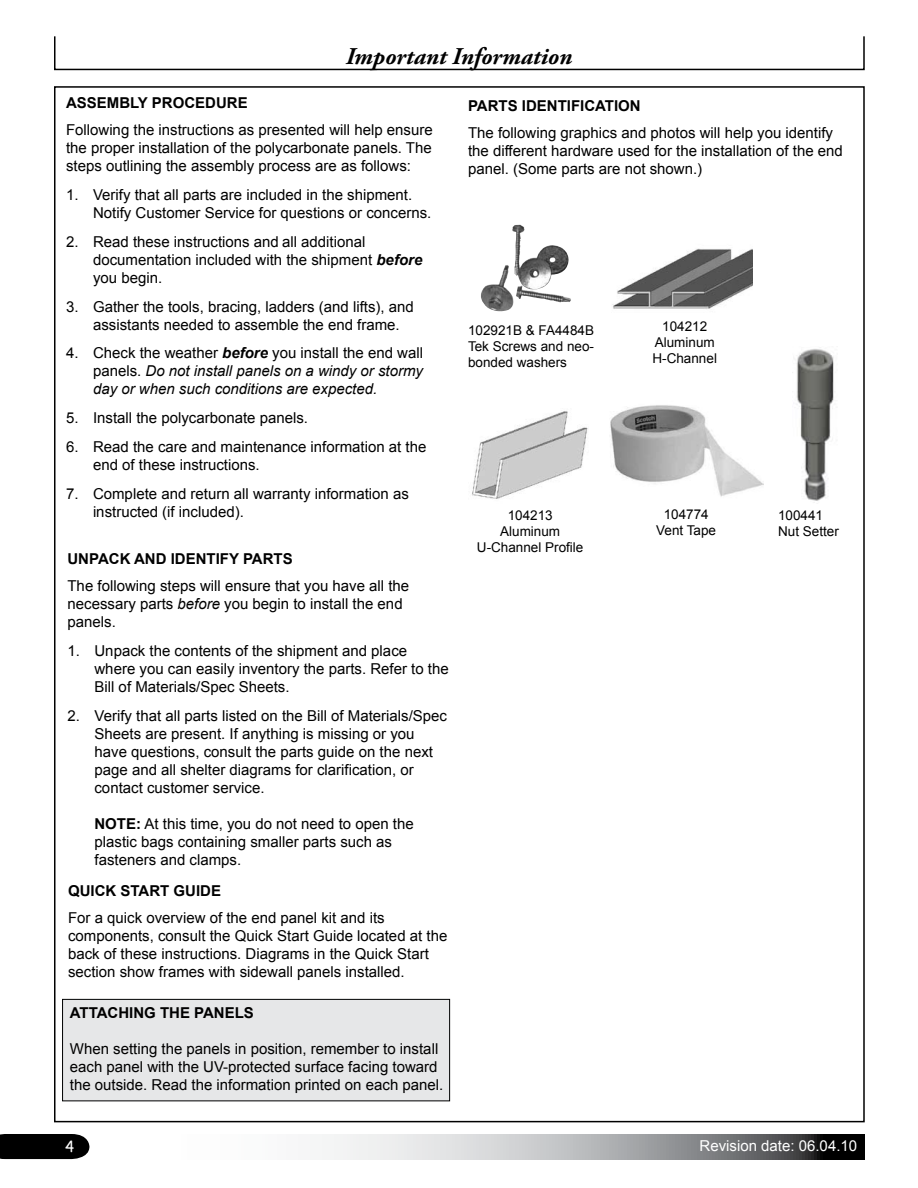
<style>
.page{position:relative;width:918px;height:1188px;background:#fff}
.page>*{position:absolute;margin:0;border:0;box-sizing:border-box;transform-origin:0 0}
.t1{font:italic 700 24px "Adobe Garamond Pro";color:#000}
.t2{font:15px/18px "Arial";color:#000}
.t3{font:italic 15px/18px "Arial";color:#000;text-align:justify}
.t4{font:700 15px "Arial";color:#000}
.t5{font:15px "Arial";color:#fff}
.t6{font:15px "Comic Sans MS";color:#fff}
.t7{font:13.5px/16.2px "Arial";color:#000;text-align:center}
.s1{font-weight:700;font-style:italic}
.s2{font-style:normal}
.s3{font-weight:700}
.s4{font-style:italic}
</style>
<div class="page">
<div style="left:54px;top:36px;width:811px;height:34px;border:2px solid #000"></div>
<div style="left:0;top:1134px;width:89px;height:25px;background:#000"></div>
<svg style="left:322px;top:1134px;width:542px;height:25px;background:#a1a2a4"></svg>
<img style="left:481px;top:225px;width:90px;height:87px">
<img style="left:612px;top:248px;width:141px;height:61px">
<img style="left:610px;top:405px;width:154px;height:92px">
<img style="left:792px;top:349px;width:42px;height:152px">
<img style="left:472px;top:411px;width:116px;height:88px">
<div style="left:63px;top:999px;width:387px;height:102px;background:#e6e7e8"></div>
<div style="left:62px;top:999px;width:388px;height:102px;border:1px solid #000"></div>
<h1 class="t1" style="left:346px;top:43px;width:228px">Important Information</h1>
<p class="t4" style="left:66px;top:93px;width:183px">ASSEMBLY PROCEDURE</p>
<p class="t2" style="left:66px;top:121px;width:368px;text-align:justify">Following the instructions as presented will help ensure the proper installation of the polycarbonate panels. The steps outlining the assembly process are as follows:</p>
<p class="t2" style="left:93px;top:186px;width:340px;text-indent:-27px">1. Verify that all parts are included in the shipment.<br>Notify Customer Service for questions or concerns.</p>
<p class="t2" style="left:93px;top:233px;width:331px;text-indent:-27px">2. Read these instructions and all additional documentation included with the shipment <span class="s1">before </span>you begin.</p>
<p class="t2" style="left:93px;top:297px;width:322px;text-indent:-27px">3. Gather the tools, bracing, ladders (and lifts), and assistants needed to assemble the end frame.</p>
<p class="t3" style="left:93px;top:344px;width:332px;text-indent:-27px"><span class="s2">4. Check the weather</span> <span class="s3">before</span> <span class="s2">you install the end wall panels.</span> Do not install panels on a windy or stormy day or when such conditions are expected.</p>
<p class="t2" style="left:66px;top:409px;width:244px">5. Install the polycarbonate panels.</p>
<p class="t2" style="left:93px;top:438px;width:335px;text-indent:-27px">6. Read the care and maintenance information at the end of these instructions.</p>
<p class="t2" style="left:93px;top:485px;width:317px;text-indent:-27px">7. Complete and return all warranty information as instructed (if included).</p>
<p class="t4" style="left:67px;top:549px;width:227px">UNPACK AND IDENTIFY PARTS</p>
<p class="t2" style="left:67px;top:577px;width:343px">The following steps will ensure that you have all the necessary parts <span class="s4">before</span> you begin to install the end panels.</p>
<p class="t2" style="left:94px;top:642px;width:356px;text-indent:-27px">1. Unpack the contents of the shipment and place where you can easily inventory the parts. Refer to the<br>Bill of Materials/Spec Sheets.</p>
<p class="t2" style="left:94px;top:707px;width:354px;text-indent:-27px">2. Verify that all parts listed on the Bill of Materials/Spec Sheets are present. If anything is missing or you have questions, consult the parts guide on the next page and all shelter diagrams for clarification, or contact customer service.</p>
<p class="t2" style="left:94px;top:815px;width:321px"><span class="s3">NOTE:</span> At this time, you do not need to open the plastic bags containing smaller parts such as fasteners and clamps.</p>
<p class="t4" style="left:68px;top:881px;width:155px">QUICK START GUIDE</p>
<p class="t2" style="left:68px;top:909px;width:381px">For a quick overview of the end panel kit and its components, consult the Quick Start Guide located at the back of these instructions. Diagrams in the Quick Start section show frames with sidewall panels installed.</p>
<p class="t4" style="left:70px;top:1003px;width:186px">ATTACHING THE PANELS</p>
<p class="t2" style="left:70px;top:1040px;width:375px">When setting the panels in position, remember to install each panel with the UV-protected surface facing toward the outside. Read the information printed on each panel.</p>
<p class="t4" style="left:468px;top:96px;width:174px">PARTS IDENTIFICATION</p>
<p class="t2" style="left:468px;top:124px;width:376px">The following graphics and photos will help you identify the different hardware used for the installation of the end panel. (Some parts are not shown.)</p>
<p class="t7" style="left:468px;top:322px;width:128px;text-align:justify">102921B &amp; FA4484B Tek Screws and neo&shy;bonded washers</p>
<p class="t7" style="left:652px;top:318px;width:66px">104212<br>Aluminum<br>H-Channel</p>
<p class="t7" style="left:477px;top:507px;width:108px">104213<br>Aluminum<br>U-Channel Profile</p>
<p class="t7" style="left:656px;top:506px;width:61px">104774<br>Vent Tape</p>
<p class="t7" style="left:778px;top:507px;width:62px;text-align:left">100441<br>Nut Setter</p>
<p class="t6" style="left:65px;top:1135px;width:11px">4</p>
<p class="t5" style="left:700px;top:1136px;width:159px">Revision date: 06.04.10</p>
</div>
